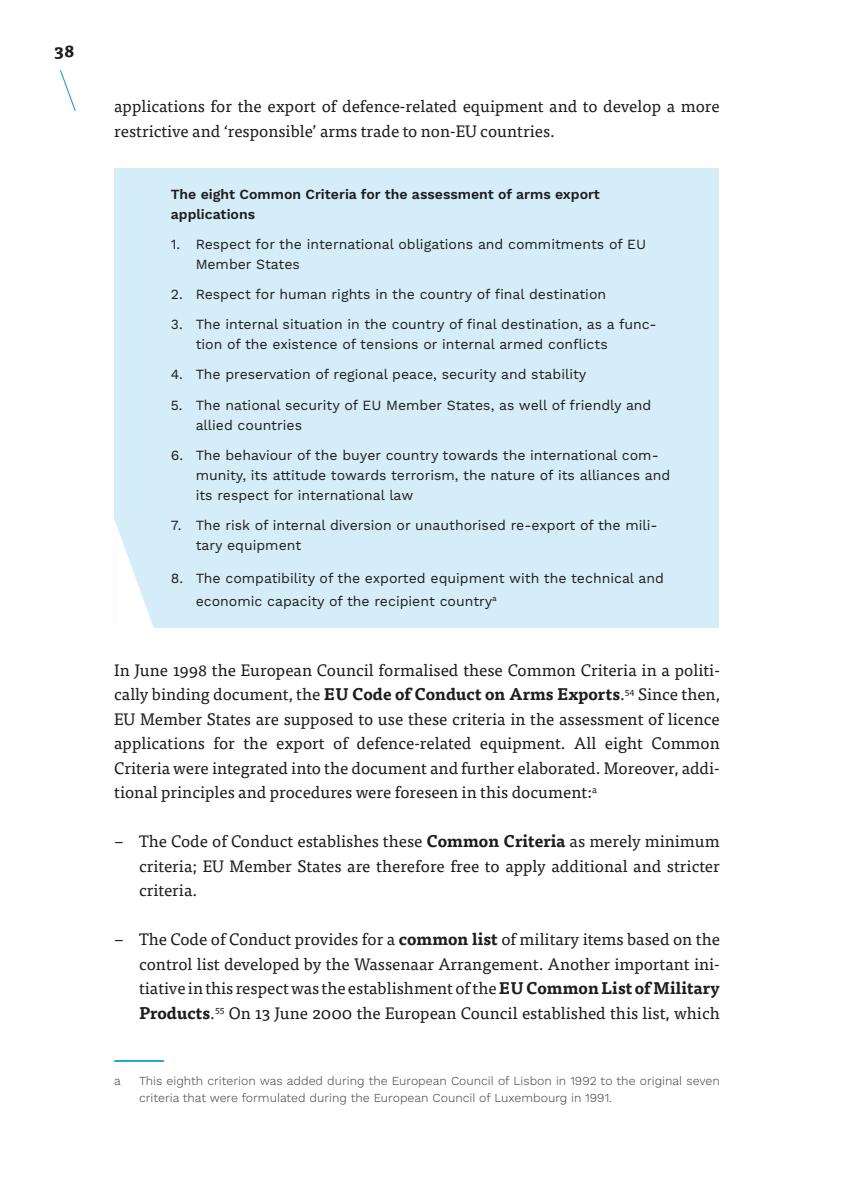
<style>
.page{position:relative;width:844px;height:1191px;background:#fff}
.page>*{position:absolute;margin:0;border:0;box-sizing:border-box;transform-origin:0 0}
.t1{font:700 17.5px "Tisa Pro";color:#1d1d1b}
.t2{font:16.62px/24.5px "Tisa Pro";color:#1d1d1b;text-align:justify}
.t3{font:14px/20.1px "Work Sans";color:#1d1d1b}
.t4{font:600 14px/20.1px "Work Sans";color:#1d1d1b}
.t5{font:300 12.25px/16.6px "Work Sans";color:#4a4a49}
.s1{font-weight:700}
</style>
<div class="page">
<svg style="left:60px;top:70px;width:16px;height:41px"></svg>
<div style="left:114px;top:168px;width:604px;height:460px;background:#d4edf9"></div>
<hr style="left:114px;top:1060px;width:50px;height:1px;background:#009ed2">
<svg style="left:114px;top:519px;width:40px;height:109px"></svg>
<p class="t1" style="left:54px;top:37px;width:22px">38</p>
<p class="t2" style="left:114px;top:93px;width:607px">applications for the export of defence-related equipment and to develop a more restrictive and ‘responsible’ arms trade to non-EU countries.</p>
<p class="t4" style="left:171px;top:185px;width:430px">The eight Common Criteria for the assessment of arms export applications</p>
<p class="t3" style="left:196px;top:235px;width:452px;text-indent:-25px">1. Respect for the international obligations and commitments of EU<br>Member States</p>
<p class="t3" style="left:171px;top:285px;width:437px">2. Respect for human rights in the country of final destination</p>
<p class="t3" style="left:196px;top:315px;width:462px;text-indent:-25px">3. The internal situation in the country of final destination, as a func&shy;tion of the existence of tensions or internal armed conflicts</p>
<p class="t3" style="left:171px;top:365px;width:417px">4. The preservation of regional peace, security and stability</p>
<p class="t3" style="left:196px;top:395px;width:457px;text-indent:-25px">5. The national security of EU Member States, as well of friendly and allied countries</p>
<p class="t3" style="left:196px;top:445px;width:476px;text-indent:-25px">6. The behaviour of the buyer country towards the international com&shy;munity, its attitude towards terrorism, the nature of its alliances and its respect for international law</p>
<p class="t3" style="left:196px;top:516px;width:463px;text-indent:-25px">7. The risk of internal diversion or unauthorised re-export of the mili&shy;tary equipment</p>
<p class="t3" style="left:196px;top:567px;width:469px;line-height:22.8px;text-indent:-25px">8. The compatibility of the exported equipment with the technical and economic capacity of the recipient country<sup>a</sup></p>
<p class="t2" style="left:114px;top:656px;width:607px">In June 1998 the European Council formalised these Common Criteria in a politi&shy;cally binding document, the <span class="s1">EU Code of Conduct on Arms Exports</span>.<sup>54</sup> Since then, EU Member States are supposed to use these criteria in the assessment of licence applications for the export of defence-related equipment. All eight Common Criteria were integrated into the document and further elaborated. Moreover, addi&shy;tional principles and procedures were foreseen in this document:<sup>a</sup></p>
<p class="t2" style="left:139px;top:828px;width:582px;text-indent:-25px">− The Code of Conduct establishes these <span class="s1">Common Criteria</span> as merely minimum criteria; EU Member States are therefore free to apply additional and stricter criteria.</p>
<p class="t2" style="left:139px;top:926px;width:582px;text-indent:-25px">− The Code of Conduct provides for a <span class="s1">common list</span> of military items based on the control list developed by the Wassenaar Arrangement. Another important ini&shy;tiative in this respect was the establishment of the <span class="s1">EU Common List of Military Products</span>.<sup>55</sup> On 13 June 2000 the European Council established this list, which</p>
<p class="t5" style="left:114px;top:1073px;width:8px">a</p>
<p class="t5" style="left:139px;top:1073px;width:582px">This eighth criterion was added during the European Council of Lisbon in 1992 to the original seven criteria that were formulated during the European Council of Luxembourg in 1991.</p>
</div>
